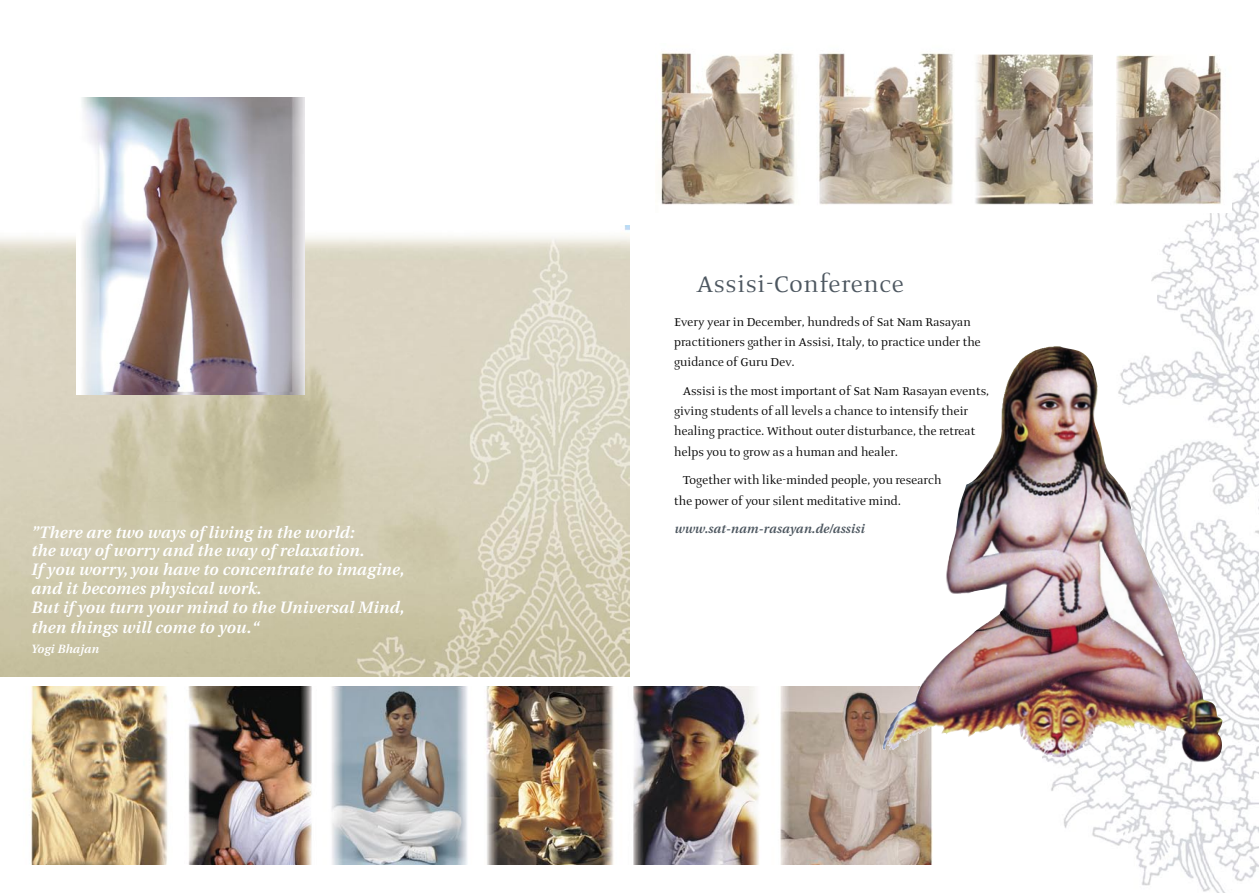
<style>
.page{position:relative;width:1259px;height:893px;background:#fff}
.page>*{position:absolute;margin:0;border:0;box-sizing:border-box;transform-origin:0 0}
.t1{font:28.5px "AI Prospera II";letter-spacing:.03em;color:#4d5760}
.Utopia{font:italic 600 16.5px/18.8px "Utopia";letter-spacing:.01em;color:#fff}
.Utopia-2{font:14.25px/20.2px "AI Prospera II";letter-spacing:.005em;color:#000}
.Utopia-3{font:italic 600 12.75px "Utopia";letter-spacing:.01em;color:#4d5760}
.Utopia-4{font:italic 600 12px "Utopia";letter-spacing:.01em;color:#fff}
</style>
<div class="page">
<img style="left:0;top:225px;width:629px;height:451px">
<img style="left:77px;top:98px;width:227px;height:297px">
<img style="left:30px;top:687px;width:902px;height:177px">
<img style="left:1051px;top:160px;width:208px;height:733px">
<img style="left:660px;top:52px;width:571px;height:161px">
<img style="left:938px;top:346px;width:285px;height:416px">
<p class="Utopia" style="left:31px;top:523px;width:335px">”There are two ways of living in the world: the way of worry and the way of relaxation.</p>
<p class="Utopia" style="left:31px;top:560px;width:375px">If you worry, you have to concentrate to imagine, and it becomes physical work.</p>
<p class="Utopia" style="left:31px;top:597px;width:375px;line-height:20.2px">But if you turn your mind to the Universal Mind, then things will come to you.“</p>
<p class="Utopia-4" style="left:31px;top:642px;width:69px">Yogi Bhajan</p>
<p class="t1" style="left:696px;top:272px;width:209px">Assisi-Conference</p>
<p class="Utopia-2" style="left:674px;top:312px;width:308px">Every year in December, hundreds of Sat Nam Rasayan practitioners gather in Assisi, Italy, to practice under the guidance of Guru Dev.</p>
<p class="Utopia-2" style="left:674px;top:382px;width:316px;text-indent:9px">Assisi is the most important of Sat Nam Rasayan events, giving students of all levels a chance to intensify their healing practice. Without outer disturbance, the retreat helps you to grow as a human and healer.</p>
<p class="Utopia-2" style="left:674px;top:471px;width:269px;text-indent:9px">Together with like-minded people, you research the power of your silent meditative mind.</p>
<p class="Utopia-3" style="left:674px;top:521px;width:192px">www.sat-nam-rasayan.de/assisi</p>
</div>
